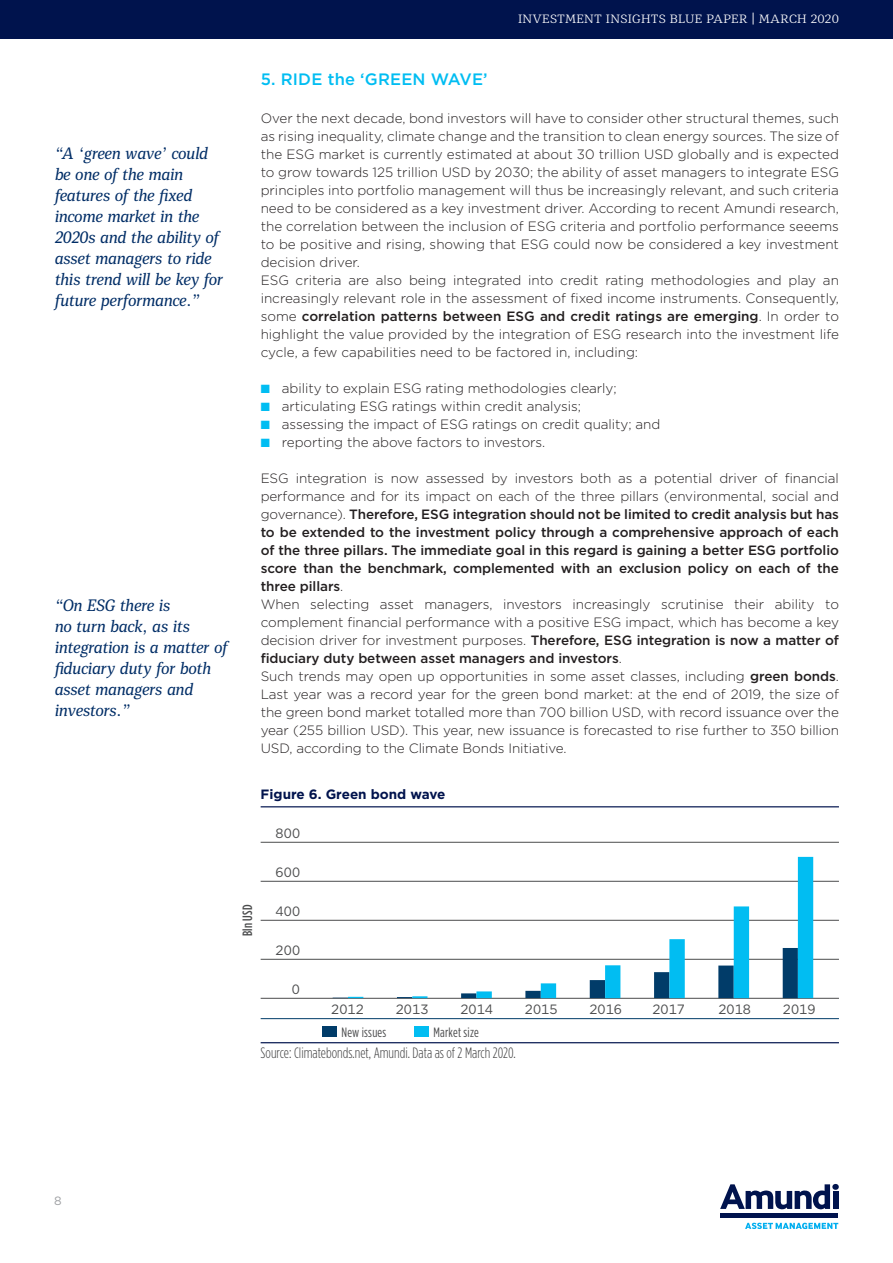
<style>
.page{position:relative;width:893px;height:1263px;background:#fff}
.page>*{position:absolute;margin:0;border:0;box-sizing:border-box;transform-origin:0 0}
.Amundi_Quotes{font:italic condensed 16.5px/21px "Mediator Serif";letter-spacing:-.015em;color:#002d66}
.Amundi_Heading_2{font:500 16.5px "Gotham";letter-spacing:.01em;color:#01bdf2}
.Amundi_Chart_Source{font:300 15px "Gotham Condensed";color:#3e3e3f}
.Main_Body_AMUNDI{font:300 13.5px/18px "Gotham";letter-spacing:-.005em;color:#231f20;text-align:justify}
.Main_Body_AMUNDI-2{font:500 13.5px/18px "Gotham";letter-spacing:-.005em;color:#231f20;text-align:justify}
.Amundi_Chart_BaseBlu{font:13.5px "Gotham";letter-spacing:.005em;color:#4b4c4d}
.Amundi_Chart_Title{font:700 13.5px "Gotham";color:#00134d}
.Amundi_Chart_Legend{font:13.5px "Gotham Condensed";letter-spacing:.02em;color:#4b4c4d}
.Amundi_Chart_GreyLin{font:13.5px "Gotham";letter-spacing:.01em;color:#4b4c4d}
.Amundi_Axis_Title{font:500 13.5px "Gotham Condensed";letter-spacing:.02em;color:#4b4c4d}
.t1{font:300 12px "Mediator Serif";letter-spacing:.02em;color:#fff}
.t2{font:12px "Gotham";color:#9d9fa2}
.s1{font-weight:500}
.s2{color:#01bdf2}
.s3{font-weight:300}
</style>
<div class="page">
<svg style="left:720px;top:1184px;width:110px;height:25px"></svg>
<div style="left:832px;top:1184px;width:7px;height:6px;background:#00134d;border-radius:50%"></div>
<div style="left:833px;top:1191px;width:5px;height:18px;background:#00134d"></div>
<div style="left:720px;top:1213px;width:118px;height:5px;background:#00134d"></div>
<svg style="left:745px;top:1222px;width:93px;height:7px"></svg>
<div style="left:0;top:0;width:893px;height:38px;background:#00134d"></div>
<hr style="left:261px;top:806px;width:578px;height:1px;background:#00134d">
<hr style="left:261px;top:842px;width:578px;height:1px;background:#4b4c4d">
<hr style="left:261px;top:881px;width:578px;height:1px;background:#4b4c4d">
<hr style="left:261px;top:920px;width:578px;height:1px;background:#4b4c4d">
<hr style="left:261px;top:959px;width:578px;height:1px;background:#4b4c4d">
<hr style="left:261px;top:998px;width:578px;height:1px;background:#4b4c4d">
<hr style="left:261px;top:1018px;width:578px;height:1px;background:#013c69">
<hr style="left:261px;top:1042px;width:578px;height:1px;background:#00134d">
<div style="left:322px;top:1026px;width:15px;height:11px;background:#013c69"></div>
<div style="left:414px;top:1026px;width:15px;height:11px;background:#01bdf2"></div>
<svg style="left:348px;top:857px;width:465px;height:141px"></svg>
<p class="t1" style="left:518px;top:11px;width:322px">INVESTMENT INSIGHTS BLUE PAPER | MARCH 2020</p>
<p class="Amundi_Quotes" style="left:54px;top:143px;width:170px">“A ‘green wave’ could be one of the main features of the fixed income market in the<br>2020s and the ability of asset managers to ride this trend will be key for future performance.”</p>
<p class="Amundi_Quotes" style="left:54px;top:595px;width:175px">“On ESG there is<br>no turn back, as its integration is a matter of fiduciary duty for both asset managers and investors.”</p>
<p class="Amundi_Heading_2" style="left:261px;top:69px;width:229px">5. RIDE the ‘GREEN WAVE’</p>
<p class="Main_Body_AMUNDI" style="left:261px;top:109px;width:580px">Over the next decade, bond investors will have to consider other structural themes, such as rising inequality, climate change and the transition to clean energy sources. The size of the ESG market is currently estimated at about 30 trillion USD globally and is expected to grow towards 125 trillion USD by 2030; the ability of asset managers to integrate ESG principles into portfolio management will thus be increasingly relevant, and such criteria need to be considered as a key investment driver. According to recent Amundi research, the correlation between the inclusion of ESG criteria and portfolio performance seeems to be positive and rising, showing that ESG could now be considered a key investment decision driver.</p>
<p class="Main_Body_AMUNDI" style="left:261px;top:271px;width:580px">ESG criteria are also being integrated into credit rating methodologies and play an increasingly relevant role in the assessment of fixed income instruments. Consequently, some <span class="s1">correlation patterns between ESG and credit ratings are emerging</span>. In order to highlight the value provided by the integration of ESG research into the investment life cycle, a few capabilities need to be factored in, including:</p>
<p class="Main_Body_AMUNDI" style="left:261px;top:379px;width:357px"><span class="s2">■</span> ability to explain ESG rating methodologies clearly;</p>
<p class="Main_Body_AMUNDI" style="left:261px;top:397px;width:322px"><span class="s2">■</span> articulating ESG ratings within credit analysis;</p>
<p class="Main_Body_AMUNDI" style="left:261px;top:415px;width:401px"><span class="s2">■</span> assessing the impact of ESG ratings on credit quality; and</p>
<p class="Main_Body_AMUNDI" style="left:261px;top:433px;width:286px"><span class="s2">■</span> reporting the above factors to investors.</p>
<p class="Main_Body_AMUNDI-2" style="left:261px;top:469px;width:580px"><span class="s3">ESG integration is now assessed by investors both as a potential driver of financial performance and for its impact on each of the three pillars (environmental, social and governance).</span> Therefore, ESG integration should not be limited to credit analysis but has to be extended to the investment policy through a comprehensive approach of each of the three pillars. The immediate goal in this regard is gaining a better ESG portfolio score than the benchmark, complemented with an exclusion policy on each of the three pillars<span class="s3">.</span></p>
<p class="Main_Body_AMUNDI" style="left:261px;top:595px;width:580px">When selecting asset managers, investors increasingly scrutinise their ability to complement financial performance with a positive ESG impact, which has become a key decision driver for investment purposes. <span class="s1">Therefore, ESG integration is now a matter of fiduciary duty between asset managers and investors</span>.</p>
<p class="Main_Body_AMUNDI" style="left:261px;top:667px;width:580px">Such trends may open up opportunities in some asset classes, including <span class="s1">green bonds</span>.<br>Last year was a record year for the green bond market: at the end of 2019, the size of the green bond market totalled more than 700 billion USD, with record issuance over the year (255 billion USD). This year, new issuance is forecasted to rise further to 350 billion USD, according to the Climate Bonds Initiative.</p>
<p class="Amundi_Axis_Title" style="left:240px;top:936px;width:33px;rotate:-90deg">Bln USD</p>
<p class="Amundi_Chart_Title" style="left:261px;top:785px;width:186px">Figure 6. Green bond wave</p>
<p class="Amundi_Chart_GreyLin" style="left:276px;top:824px;width:26px">800</p>
<p class="Amundi_Chart_GreyLin" style="left:276px;top:863px;width:26px">600</p>
<p class="Amundi_Chart_GreyLin" style="left:276px;top:902px;width:26px">400</p>
<p class="Amundi_Chart_GreyLin" style="left:276px;top:941px;width:26px">200</p>
<p class="Amundi_Chart_GreyLin" style="left:292px;top:980px;width:10px">0</p>
<p class="Amundi_Chart_BaseBlu" style="left:331px;top:1001px;width:34px">2012</p>
<p class="Amundi_Chart_BaseBlu" style="left:396px;top:1001px;width:34px">2013</p>
<p class="Amundi_Chart_BaseBlu" style="left:460px;top:1001px;width:34px">2014</p>
<p class="Amundi_Chart_BaseBlu" style="left:525px;top:1001px;width:34px">2015</p>
<p class="Amundi_Chart_BaseBlu" style="left:589px;top:1001px;width:34px">2016</p>
<p class="Amundi_Chart_BaseBlu" style="left:652px;top:1001px;width:34px">2017</p>
<p class="Amundi_Chart_BaseBlu" style="left:718px;top:1001px;width:34px">2018</p>
<p class="Amundi_Chart_BaseBlu" style="left:783px;top:1001px;width:34px">2019</p>
<p class="Amundi_Chart_Legend" style="left:341px;top:1024px;width:46px">New issues</p>
<p class="Amundi_Chart_Legend" style="left:433px;top:1024px;width:47px">Market size</p>
<p class="Amundi_Chart_Source" style="left:261px;top:1044px;width:257px">Source: Climatebonds.net, Amundi. Data as of 2 March 2020.</p>
<p class="t2" style="left:54px;top:1193px;width:9px">8</p>
</div>
